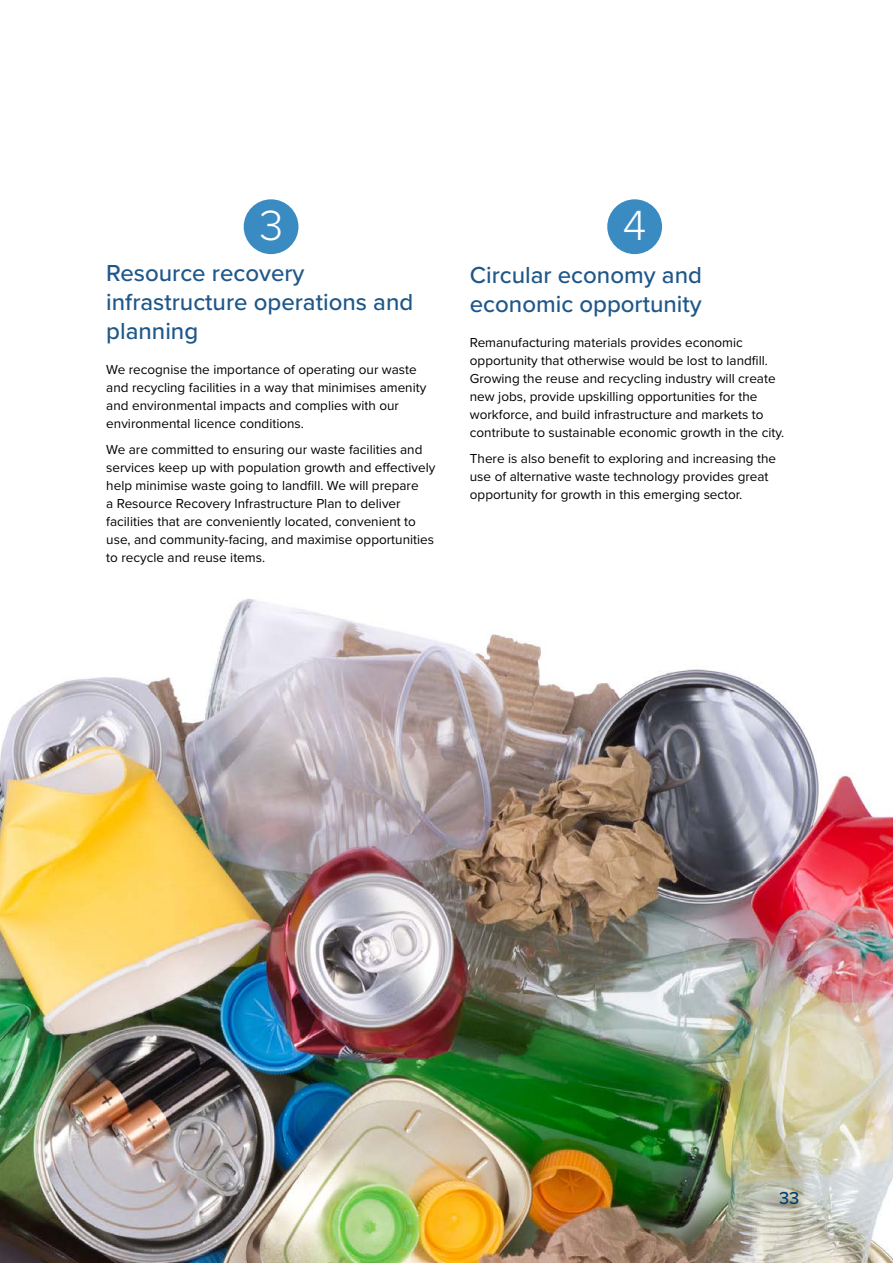
<style>
.page{position:relative;width:893px;height:1263px;background:#fff}
.page>*{position:absolute;margin:0;border:0;box-sizing:border-box;transform-origin:0 0}
.t1{font:300 43.8px "Proxima Nova";color:#fff}
.t2{font:500 24px/28.8px "Proxima Nova";color:#1f5789}
.t3{font:500 18px "Proxima Nova";color:#003f75}
.t4{font:13.5px/18px "Proxima Nova";color:#000}
</style>
<div class="page">
<img style="left:0;top:598px;width:893px;height:665px">
<div style="left:244px;top:199px;width:54px;height:55px;background:#3b8bc3;border-radius:50%"></div>
<div style="left:607px;top:199px;width:55px;height:55px;background:#3b8bc3;border-radius:50%"></div>
<h3 class="t1" style="left:259px;top:193px;width:25px">3</h3>
<h3 class="t2" style="left:106px;top:258px;width:308px">Resource recovery infrastructure operations and planning</h3>
<p class="t4" style="left:106px;top:360px;width:322px">We recognise the importance of operating our waste and recycling facilities in a way that minimises amenity and environmental impacts and complies with our environmental licence conditions.</p>
<p class="t4" style="left:106px;top:440px;width:331px">We are committed to ensuring our waste facilities and services keep up with population growth and effectively help minimise waste going to landfill. We will prepare<br>a Resource Recovery Infrastructure Plan to deliver facilities that are conveniently located, convenient to use, and community-facing, and maximise opportunities to recycle and reuse items.</p>
<h3 class="t1" style="left:623px;top:193px;width:25px">4</h3>
<h3 class="t2" style="left:470px;top:260px;width:234px">Circular economy and economic opportunity</h3>
<p class="t4" style="left:470px;top:333px;width:316px">Remanufacturing materials provides economic opportunity that otherwise would be lost to landfill.<br>Growing the reuse and recycling industry will create new jobs, provide upskilling opportunities for the workforce, and build infrastructure and markets to contribute to sustainable economic growth in the city.</p>
<p class="t4" style="left:470px;top:449px;width:308px">There is also benefit to exploring and increasing the use of alternative waste technology provides great opportunity for growth in this emerging sector.</p>
<h3 class="t3" style="left:779px;top:1185px;width:22px">33</h3>
</div>
